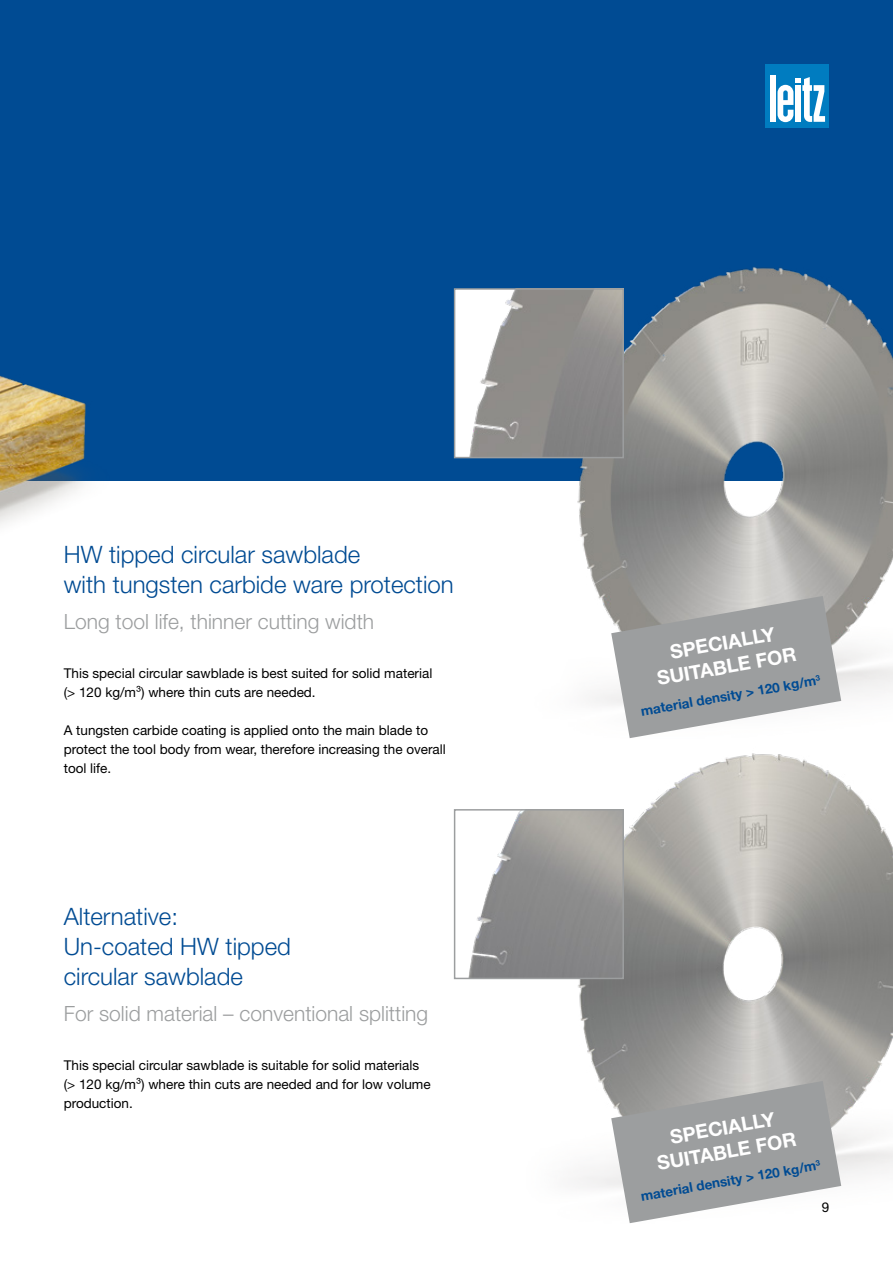
<style>
.page{position:relative;width:893px;height:1263px;background:#fff}
.page>*{position:absolute;margin:0;border:0;box-sizing:border-box;transform-origin:0 0}
.t1{font:300 24px/30px "Helvetica Neue LT Pro";color:#004b93}
.t2{font:300 21px "Helvetica Neue LT Pro";color:#9c9e9f}
.t3{font:700 19.5px/24px "Helvetica Neue LT Pro";color:#fff;text-align:center}
.t4{font:13.5px/19.2px "Helvetica Neue LT Pro";color:#000}
.t5{font:700 13.5px "Helvetica Neue LT Pro";color:#004b93}
</style>
<div class="page">
<div style="left:0;top:0;width:893px;height:480px;background:#004b93"></div>
<div style="left:765px;top:64px;width:64px;height:64px;background:#007cc0"></div>
<div style="left:770px;top:75px;width:6px;height:47px;background:#fff"></div>
<svg style="left:777px;top:77px;width:48px;height:45px"></svg>
<img style="left:0;top:375px;width:150px;height:150px">
<img style="left:490px;top:267px;width:403px;height:438px">
<img style="left:457px;top:291px;width:164px;height:164px">
<div style="left:454px;top:288px;width:170px;height:170px;border:2px solid #9c9e9f"></div>
<img style="left:492px;top:753px;width:401px;height:435px">
<img style="left:469px;top:812px;width:152px;height:164px">
<div style="left:454px;top:809px;width:170px;height:170px;border:2px solid #9c9e9f"></div>
<svg style="left:611px;top:1081px;width:230px;height:142px"></svg>
<svg style="left:611px;top:596px;width:230px;height:142px"></svg>
<h1 class="t1" style="left:64px;top:539px;width:391px">HW tipped circular sawblade<br>with tungsten carbide ware protection</h1>
<h2 class="t2" style="left:64px;top:608px;width:312px">Long tool life, thinner cutting width</h2>
<p class="t4" style="left:64px;top:663px;width:370px">This special circular sawblade is best suited for solid material (&gt; 120 kg/m³) where thin cuts are needed.</p>
<p class="t4" style="left:64px;top:720px;width:384px">A tungsten carbide coating is applied onto the main blade to protect the tool body from wear, therefore increasing the overall tool life.</p>
<h1 class="t1" style="left:64px;top:901px;width:116px">Alternative:</h1>
<h1 class="t1" style="left:64px;top:931px;width:229px">Un-coated HW tipped circular sawblade</h1>
<h2 class="t2" style="left:64px;top:1001px;width:366px">For solid material – conventional splitting</h2>
<p class="t4" style="left:64px;top:1055px;width:368px">This special circular sawblade is suitable for solid materials (&gt; 120 kg/m³) where thin cuts are needed and for low volume production.</p>
<h3 class="t3" style="left:651px;top:643px;width:142px;rotate:-10deg">SPECIALLY<br>SUITABLE FOR</h3>
<p class="t5" style="left:640px;top:703px;width:184px;rotate:-10deg">material density &gt; 120 kg/m<sup>3</sup></p>
<h3 class="t3" style="left:651px;top:1128px;width:142px;rotate:-10deg">SPECIALLY<br>SUITABLE FOR</h3>
<p class="t5" style="left:640px;top:1188px;width:184px;rotate:-10deg">material density &gt; 120 kg/m<sup>3</sup></p>
<p class="t4" style="left:822px;top:1197px;width:9px">9</p>
</div>
